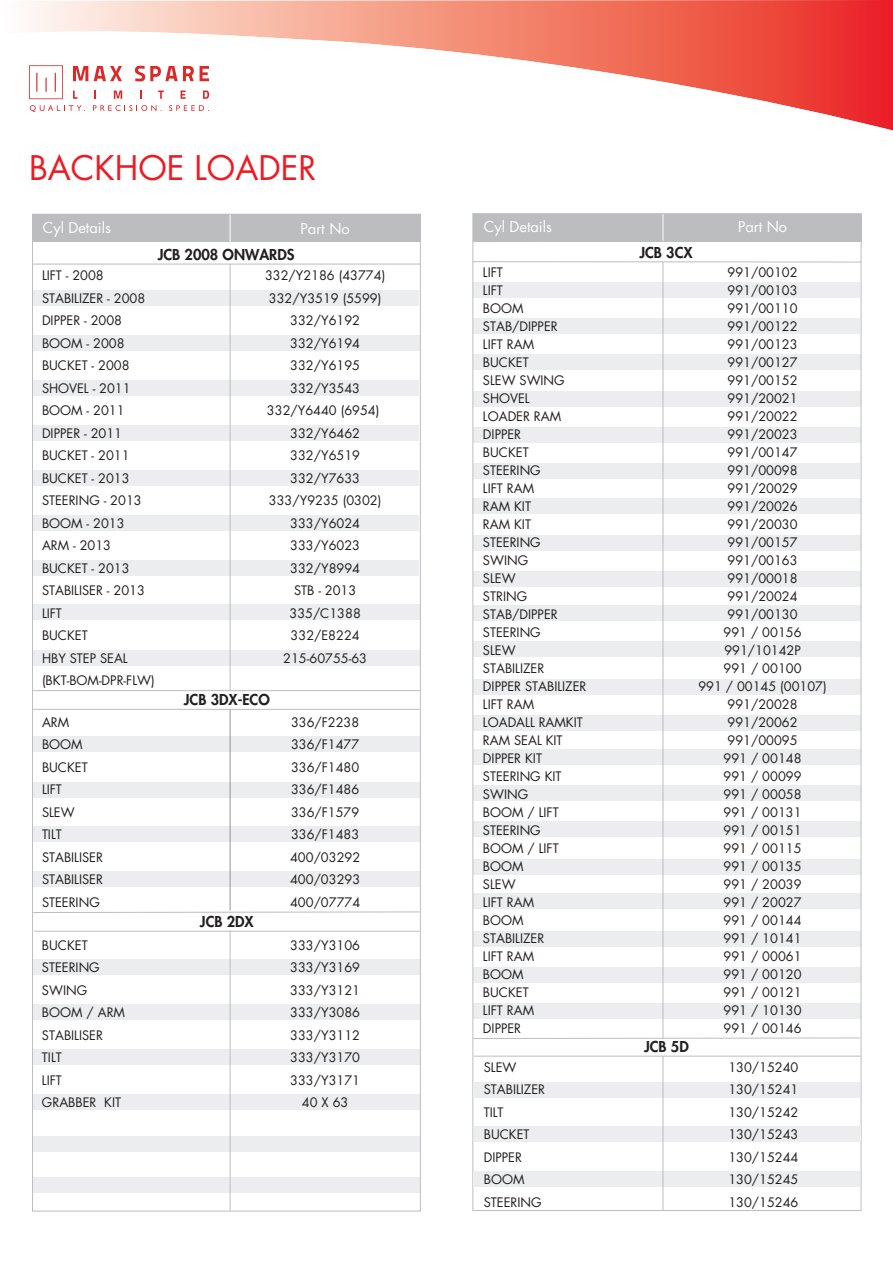
<style>
.page{position:relative;width:893px;height:1263px;background:#fff}
.page>*{position:absolute;margin:0;border:0;box-sizing:border-box;transform-origin:0 0}
.t1{font:33px "Futura LT";color:#ed1c24}
.t2{font:800 14.55px "Futura LT";color:#221f1f}
.t3{font:14.55px "Futura LT";color:#fff}
.t4{font:12.75px/18px "Futura LT";color:#221f1f}
</style>
<div class="page">
<img style="left:29px;top:0;width:864px;height:131px">
<div style="left:32px;top:214px;width:388px;height:28px;background:#bbbdbf"></div>
<hr style="left:230px;top:211px;width:1px;height:31px;background:#fff">
<hr style="left:32px;top:690px;width:388px;height:1px;background:#bbbdbf">
<div style="left:33px;top:604px;width:388px;height:16px;background:#ecedee"></div>
<div style="left:33px;top:649px;width:388px;height:16px;background:#ecedee"></div>
<div style="left:33px;top:290px;width:386px;height:16px;background:#ecedee"></div>
<div style="left:33px;top:335px;width:387px;height:16px;background:#ecedee"></div>
<div style="left:33px;top:380px;width:386px;height:16px;background:#ecedee"></div>
<div style="left:33px;top:425px;width:386px;height:16px;background:#ecedee"></div>
<div style="left:33px;top:470px;width:386px;height:16px;background:#ecedee"></div>
<div style="left:32px;top:515px;width:387px;height:16px;background:#ecedee"></div>
<div style="left:32px;top:560px;width:387px;height:16px;background:#ecedee"></div>
<hr style="left:230px;top:264px;width:1px;height:427px;background:#bbbdbf">
<hr style="left:33px;top:264px;width:387px;height:1px;background:#bbbdbf">
<div style="left:33px;top:736px;width:387px;height:16px;background:#ecedee"></div>
<div style="left:33px;top:782px;width:386px;height:16px;background:#ecedee"></div>
<div style="left:34px;top:826px;width:386px;height:16px;background:#ecedee"></div>
<div style="left:32px;top:871px;width:388px;height:16px;background:#ecedee"></div>
<hr style="left:230px;top:709px;width:1px;height:201px;background:#929497">
<hr style="left:33px;top:709px;width:387px;height:1px;background:#bbbdbf">
<div style="left:33px;top:959px;width:387px;height:16px;background:#ecedee"></div>
<div style="left:33px;top:1004px;width:386px;height:16px;background:#ecedee"></div>
<div style="left:34px;top:1049px;width:386px;height:16px;background:#ecedee"></div>
<div style="left:34px;top:1094px;width:386px;height:16px;background:#ecedee"></div>
<div style="left:33px;top:1136px;width:386px;height:16px;background:#ecedee"></div>
<div style="left:34px;top:1177px;width:386px;height:16px;background:#ecedee"></div>
<hr style="left:230px;top:931px;width:1px;height:279px;background:#bbbdbf">
<svg style="left:34px;top:911px;width:385px;height:2px"></svg>
<hr style="left:34px;top:931px;width:386px;height:1px;background:#bbbdbf">
<div style="left:473px;top:214px;width:388px;height:28px;background:#bbbdbf"></div>
<div style="left:473px;top:282px;width:386px;height:16px;background:#ecedee"></div>
<div style="left:473px;top:318px;width:387px;height:16px;background:#ecedee"></div>
<div style="left:474px;top:354px;width:387px;height:16px;background:#ecedee"></div>
<div style="left:473px;top:391px;width:388px;height:16px;background:#ecedee"></div>
<div style="left:473px;top:426px;width:388px;height:16px;background:#ecedee"></div>
<div style="left:473px;top:463px;width:387px;height:16px;background:#ecedee"></div>
<div style="left:473px;top:498px;width:388px;height:16px;background:#ecedee"></div>
<div style="left:473px;top:535px;width:388px;height:16px;background:#ecedee"></div>
<div style="left:473px;top:571px;width:388px;height:16px;background:#ecedee"></div>
<div style="left:473px;top:605px;width:388px;height:16px;background:#ecedee"></div>
<div style="left:473px;top:641px;width:388px;height:16px;background:#ecedee"></div>
<div style="left:473px;top:679px;width:388px;height:16px;background:#ecedee"></div>
<div style="left:473px;top:715px;width:388px;height:16px;background:#ecedee"></div>
<div style="left:473px;top:749px;width:388px;height:16px;background:#ecedee"></div>
<div style="left:473px;top:785px;width:388px;height:16px;background:#ecedee"></div>
<div style="left:473px;top:821px;width:388px;height:16px;background:#ecedee"></div>
<div style="left:473px;top:859px;width:388px;height:16px;background:#ecedee"></div>
<div style="left:473px;top:893px;width:388px;height:16px;background:#ecedee"></div>
<div style="left:473px;top:931px;width:388px;height:16px;background:#ecedee"></div>
<div style="left:473px;top:967px;width:388px;height:16px;background:#ecedee"></div>
<div style="left:473px;top:1003px;width:388px;height:16px;background:#ecedee"></div>
<hr style="left:662px;top:262px;width:1px;height:776px;background:#bbbdbf">
<hr style="left:662px;top:210px;width:1px;height:32px;background:#fff">
<hr style="left:473px;top:261px;width:388px;height:2px;background:#bbbdbf">
<hr style="left:474px;top:1055px;width:386px;height:1px;background:#bbbdbf">
<div style="left:474px;top:1081px;width:386px;height:16px;background:#ecedee"></div>
<div style="left:474px;top:1126px;width:386px;height:16px;background:#ecedee"></div>
<div style="left:474px;top:1171px;width:386px;height:16px;background:#ecedee"></div>
<hr style="left:662px;top:1056px;width:1px;height:154px;background:#bbbdbf">
<svg style="left:472px;top:1037px;width:388px;height:2px"></svg>
<h1 class="t1" style="left:29px;top:153px;width:289px">BACKHOE LOADER</h1>
<p class="t3" style="left:43px;top:220px;width:70px">Cyl Details</p>
<p class="t3" style="left:301px;top:222px;width:51px">Part No</p>
<p class="t2" style="left:158px;top:247px;width:138px">JCB 2008 ONWARDS</p>
<p class="t4" style="left:42px;top:265px;width:114px;line-height:22.5px">LIFT - 2008<br>STABILIZER - 2008<br>DIPPER - 2008<br>BOOM - 2008<br>BUCKET - 2008<br>SHOVEL - 2011<br>BOOM - 2011<br>DIPPER - 2011<br>BUCKET - 2011<br>BUCKET - 2013<br>STEERING - 2013<br>BOOM - 2013<br>ARM - 2013<br>BUCKET - 2013<br>STABILISER - 2013<br>LIFT<br>BUCKET<br>HBY STEP SEAL (BKT-BOM-DPR-FLW)</p>
<p class="t4" style="left:265px;top:265px;width:122px;line-height:22.5px;text-align:center">332/Y2186 (43774)<br>332/Y3519 (5599)<br>332/Y6192<br>332/Y6194<br>332/Y6195<br>332/Y3543<br>332/Y6440 (6954)<br>332/Y6462<br>332/Y6519<br>332/Y7633<br>333/Y9235 (0302)<br>333/Y6024<br>333/Y6023<br>332/Y8994<br>STB - 2013<br>335/C1388<br>332/E8224<br>215-60755-63</p>
<p class="t2" style="left:184px;top:693px;width:87px">JCB 3DX-ECO</p>
<p class="t4" style="left:42px;top:712px;width:62px;line-height:22.5px">ARM<br>BOOM<br>BUCKET<br>LIFT<br>SLEW<br>TILT<br>STABILISER<br>STABILISER<br>STEERING</p>
<p class="t4" style="left:290px;top:712px;width:72px;line-height:22.5px;text-align:justify">336/F2238<br>336/F1477<br>336/F1480<br>336/F1486<br>336/F1579<br>336/F1483<br>400/03292<br>400/03293<br>400/07774</p>
<p class="t4" style="left:42px;top:935px;width:85px;line-height:22.5px">BUCKET<br>STEERING<br>SWING<br>BOOM / ARM<br>STABILISER<br>TILT<br>LIFT<br>GRABBER KIT</p>
<p class="t4" style="left:290px;top:935px;width:71px;line-height:22.5px;text-align:center">333/Y3106<br>333/Y3169<br>333/Y3121<br>333/Y3086<br>333/Y3112<br>333/Y3170<br>333/Y3171<br>40 X 63</p>
<p class="t2" style="left:200px;top:915px;width:55px">JCB 2DX</p>
<p class="t3" style="left:484px;top:220px;width:70px">Cyl Details</p>
<p class="t2" style="left:639px;top:245px;width:55px">JCB 3CX</p>
<p class="t3" style="left:738px;top:220px;width:51px">Part No</p>
<p class="t4" style="left:483px;top:264px;width:105px">LIFT<br>LIFT<br>BOOM<br>STAB/DIPPER<br>LIFT RAM<br>BUCKET<br>SLEW SWING<br>SHOVEL<br>LOADER RAM<br>DIPPER<br>BUCKET<br>STEERING<br>LIFT RAM<br>RAM KIT<br>RAM KIT<br>STEERING<br>SWING<br>SLEW<br>STRING<br>STAB/DIPPER<br>STEERING<br>SLEW<br>STABILIZER<br>DIPPER STABILIZER<br>LIFT RAM<br>LOADALL RAMKIT<br>RAM SEAL KIT<br>DIPPER KIT<br>STEERING KIT<br>SWING<br>BOOM / LIFT<br>STEERING<br>BOOM / LIFT<br>BOOM<br>SLEW<br>LIFT RAM<br>BOOM<br>STABILIZER<br>LIFT RAM<br>BOOM<br>BUCKET<br>LIFT RAM<br>DIPPER</p>
<p class="t4" style="left:698px;top:264px;width:130px;text-align:center">991/00102<br>991/00103<br>991/00110<br>991/00122<br>991/00123<br>991/00127<br>991/00152<br>991/20021<br>991/20022<br>991/20023<br>991/00147<br>991/00098<br>991/20029<br>991/20026<br>991/20030<br>991/00157<br>991/00163<br>991/00018<br>991/20024<br>991/00130<br>991 / 00156<br>991/10142P<br>991 / 00100<br>991 / 00145 (00107)<br>991/20028<br>991/20062<br>991/00095<br>991 / 00148<br>991 / 00099<br>991 / 00058<br>991 / 00131<br>991 / 00151<br>991 / 00115<br>991 / 00135<br>991 / 20039<br>991 / 20027<br>991 / 00144<br>991 / 10141<br>991 / 00061<br>991 / 00120<br>991 / 00121<br>991 / 10130<br>991 / 00146</p>
<p class="t2" style="left:644px;top:1040px;width:46px">JCB 5D</p>
<p class="t4" style="left:484px;top:1056px;width:63px;line-height:22.5px">SLEW<br>STABILIZER<br>TILT<br>BUCKET<br>DIPPER<br>BOOM<br>STEERING</p>
<p class="t4" style="left:728px;top:1057px;width:72px;line-height:22.5px;text-align:justify">130/15240<br>130/15241<br>130/15242<br>130/15243<br>130/15244<br>130/15245<br>130/15246</p>
</div>
